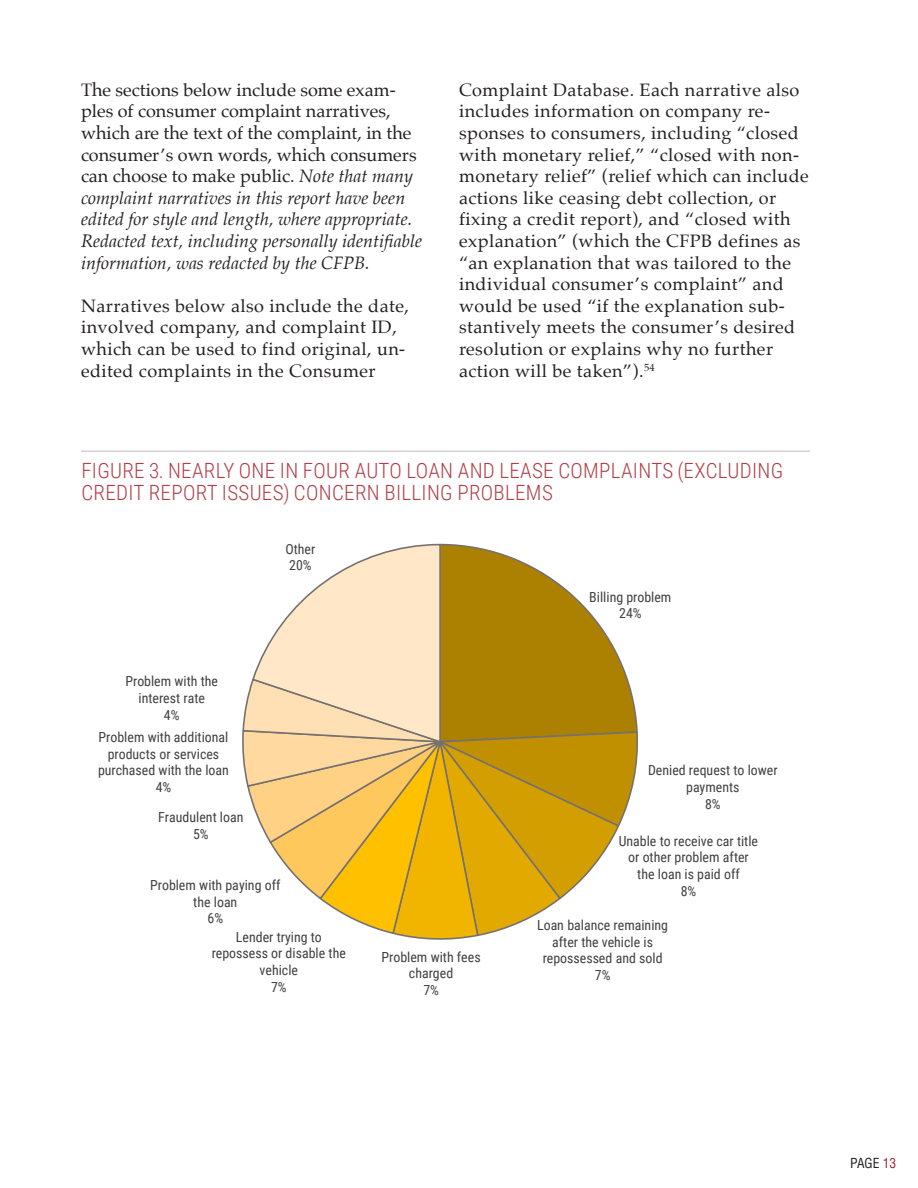
<style>
.page{position:relative;width:918px;height:1188px;background:#fff}
.page>*{position:absolute;margin:0;border:0;box-sizing:border-box;transform-origin:0 0}
.t1{font:300 21px/21.6px "Roboto Condensed";letter-spacing:.015em;color:#b23d46}
.Body{font:18px/21.6px "Palatino";letter-spacing:.025em;color:#231f20}
.Body-2{font:italic 18px/21.6px "Palatino";color:#231f20}
.t2{font:13.95px/16.6px "Roboto Condensed";color:#404040;text-align:center}
.t3{font:condensed 13.5px "Helvetica";color:#231f20}
.s1{font-style:normal}
.s2{color:#a62035}
</style>
<div class="page">
<hr style="left:81px;top:450px;width:729px;height:2px;background:#d1d2d4">
<svg style="left:242px;top:543px;width:396px;height:397px"></svg>
<p class="Body-2" style="left:81px;top:79px;width:343px"><span class="s1">The sections below include some exam&shy;ples of consumer complaint narratives, which are the text of the complaint, in the consumer’s own words, which consumers can choose to make public.</span> Note that many complaint narratives in this report have been edited for style and length, where appropriate.<br>Redacted text, including personally identifiable information, was redacted by the CFPB.</p>
<p class="Body" style="left:81px;top:295px;width:330px">Narratives below also include the date, involved company, and complaint ID, which can be used to find original, un&shy;edited complaints in the Consumer</p>
<p class="Body" style="left:459px;top:79px;width:351px">Complaint Database. Each narrative also includes information on company re&shy;sponses to consumers, including “closed with monetary relief,” “closed with non&shy;monetary relief” (relief which can include actions like ceasing debt collection, or fixing a credit report), and “closed with explanation” (which the CFPB defines as “an explanation that was tailored to the individual consumer’s complaint” and would be used “if the explanation sub&shy;stantively meets the consumer’s desired resolution or explains why no further action will be taken”).<sup>54</sup></p>
<p class="t1" style="left:81px;top:459px;width:703px">FIGURE 3. NEARLY ONE IN FOUR AUTO LOAN AND LEASE COMPLAINTS (EXCLUDING<br>CREDIT REPORT ISSUES) CONCERN BILLING PROBLEMS</p>
<p class="t2" style="left:285px;top:540px;width:31px;text-align:left">Other<br>20%</p>
<p class="t2" style="left:125px;top:673px;width:94px">Problem with the interest rate<br>4%</p>
<p class="t2" style="left:98px;top:728px;width:132px">Problem with additional products or services purchased with the loan<br>4%</p>
<p class="t2" style="left:158px;top:808px;width:87px">Fraudulent loan<br>5%</p>
<p class="t2" style="left:150px;top:876px;width:132px">Problem with paying off the loan<br>6%</p>
<p class="t2" style="left:212px;top:928px;width:136px">Lender trying to repossess or disable the vehicle<br>7%</p>
<p class="t2" style="left:382px;top:948px;width:101px">Problem with fees charged<br>7%</p>
<p class="t2" style="left:589px;top:588px;width:84px">Billing problem<br>24%</p>
<p class="t2" style="left:648px;top:762px;width:131px">Denied request to lower payments<br>8%</p>
<p class="t2" style="left:619px;top:832px;width:141px">Unable to receive car title or other problem after the loan is paid off<br>8%</p>
<p class="t2" style="left:537px;top:916px;width:132px">Loan balance remaining after the vehicle is repossessed and sold<br>7%</p>
<p class="t3" style="left:850px;top:1155px;width:48px">PAGE <span class="s2">13</span></p>
</div>
